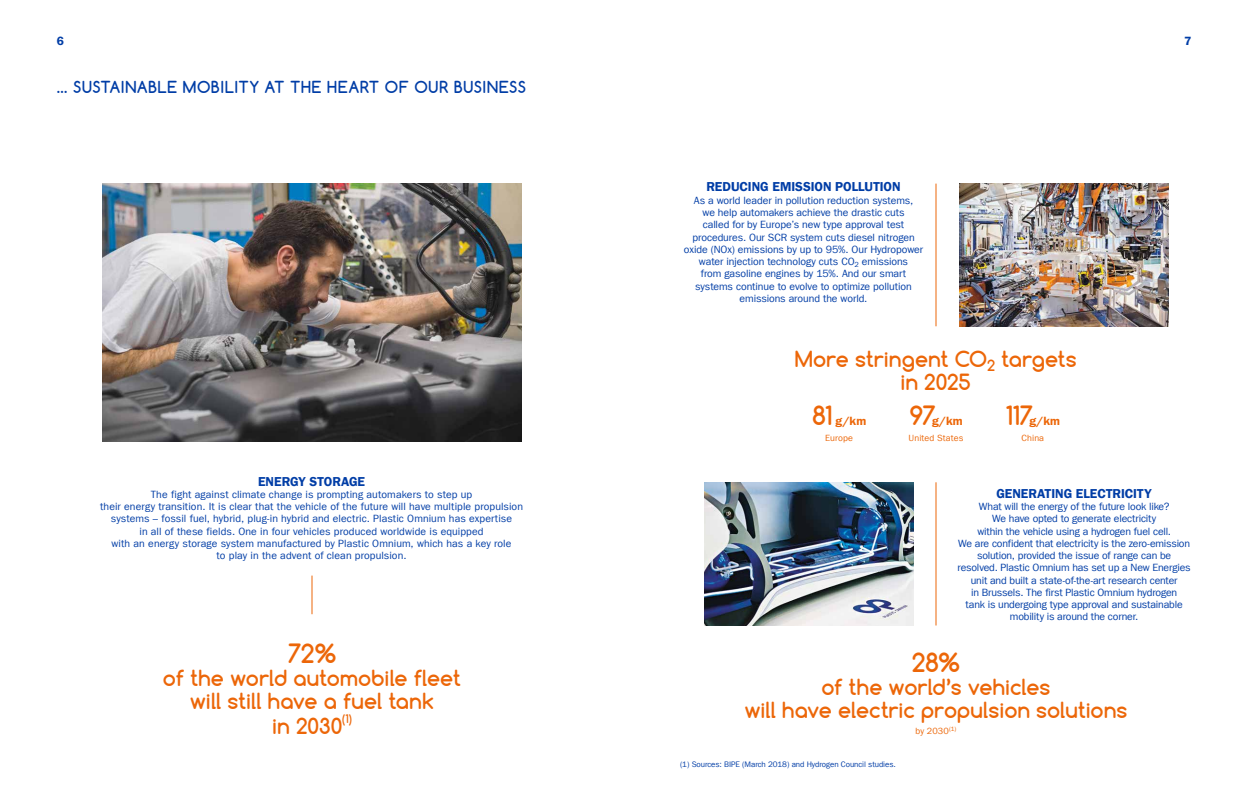
<style>
.page{position:relative;width:1248px;height:794px;background:#fff}
.page>*{position:absolute;margin:0;border:0;box-sizing:border-box;transform-origin:0 0}
.t1{font:700 25px "Comfortaa";color:#ec6608}
.t2{font:700 21px/23px "Comfortaa";color:#ec6608;text-align:center}
.t3{font:700 15.6px "Comfortaa";letter-spacing:.035em;color:#003da6}
.t4{font:13px "Franklin Gothic LT Com Dm";letter-spacing:-.01em;color:#003da6}
.t5{font:12px "Franklin Gothic LT Com Dm";color:#ec6608}
.t6{font:12px "Franklin Gothic LT Com Dm";color:#003da6}
.t7{font:700 11.2px "Comfortaa";color:#ec6608}
.t8{font:10.5px/12.3px "Franklin Gothic LT Com";letter-spacing:-.005em;color:#003da6;text-align:center}
.t9{font:9px "Franklin Gothic LT Com";letter-spacing:.01em;color:#ec6608}
.t10{font:8px "Franklin Gothic LT Com";letter-spacing:-.01em;color:#003da6}
.s1{font-family:"Comfortaa";font-weight:700;font-size:25px}
</style>
<div class="page">
<img style="left:704px;top:482px;width:209px;height:143px">
<hr style="left:935px;top:482px;width:1px;height:143px;background:#ec6608">
<img style="left:102px;top:184px;width:420px;height:257px">
<hr style="left:935px;top:184px;width:1px;height:142px;background:#ec6608">
<img style="left:959px;top:183px;width:209px;height:143px">
<hr style="left:312px;top:575px;width:1px;height:39px;background:#ec6608">
<p class="t6" style="left:57px;top:34px;width:9px">6</p>
<p class="t6" style="left:1184px;top:34px;width:9px">7</p>
<h3 class="t3" style="left:57px;top:78px;width:470px">… SUSTAINABLE MOBILITY AT THE HEART OF OUR BUSINESS</h3>
<p class="t4" style="left:258px;top:473px;width:108px">ENERGY STORAGE</p>
<p class="t8" style="left:100px;top:488px;width:424px">The fight against climate change is prompting automakers to step up<br>their energy transition. It is clear that the vehicle of the future will have multiple propulsion systems – fossil fuel, hybrid, plug-in hybrid and electric. Plastic Omnium has expertise<br>in all of these fields. One in four vehicles produced worldwide is equipped<br>with an energy storage system manufactured by Plastic Omnium, which has a key role<br>to play in the advent of clean propulsion.</p>
<h1 class="t1" style="left:288px;top:637px;width:50px">72%</h1>
<h2 class="t2" style="left:163px;top:666px;width:299px">of the world automobile fleet will still have a fuel tank</h2>
<h2 class="t2" style="left:272px;top:714px;width:72px">in 2030</h2>
<p class="t7" style="left:342px;top:711px;width:11px">(1)</p>
<p class="t4" style="left:706px;top:179px;width:196px">REDUCING EMISSION POLLUTION</p>
<p class="t8" style="left:684px;top:194px;width:241px">As a world leader in pollution reduction systems,<br>we help automakers achieve the drastic cuts<br>called for by Europe’s new type approval test procedures. Our SCR system cuts diesel nitrogen oxide (NOx) emissions by up to 95%. Our Hydropower water injection technology cuts CO<sub>2</sub> emissions<br>from gasoline engines by 15%. And our smart systems continue to evolve to optimize pollution emissions around the world.</p>
<h2 class="t2" style="left:794px;top:347px;width:283px">More stringent CO<sub>2</sub> targets in 2025</h2>
<p class="t5" style="left:812px;top:414px;width:56px"><span class="s1">81</span> g/km</p>
<p class="t9" style="left:825px;top:432px;width:29px">Europe</p>
<p class="t5" style="left:909px;top:414px;width:55px"><span class="s1">97</span> g/km</p>
<p class="t9" style="left:908px;top:432px;width:56px">United States</p>
<p class="t5" style="left:1005px;top:414px;width:56px"><span class="s1">117</span> g/km</p>
<p class="t9" style="left:1021px;top:432px;width:24px">China</p>
<p class="t4" style="left:996px;top:486px;width:157px">GENERATING ELECTRICITY</p>
<p class="t8" style="left:957px;top:500px;width:235px">What will the energy of the future look like?<br>We have opted to generate electricity<br>within the vehicle using a hydrogen fuel cell.<br>We are confident that electricity is the zero-emission solution, provided the issue of range can be resolved. Plastic Omnium has set up a New Energies unit and built a state-of-the-art research center<br>in Brussels. The first Plastic Omnium hydrogen<br>tank is undergoing type approval and sustainable mobility is around the corner.</p>
<h1 class="t1" style="left:911px;top:646px;width:50px">28%</h1>
<h2 class="t2" style="left:744px;top:675px;width:384px">of the world’s vehicles<br>will have electric propulsion solutions</h2>
<p class="t9" style="left:915px;top:725px;width:42px">by 2030<sup>(1)</sup></p>
<p class="t10" style="left:680px;top:760px;width:217px">(1) Sources: BIPE (March 2018) and Hydrogen Council studies.</p>
</div>
